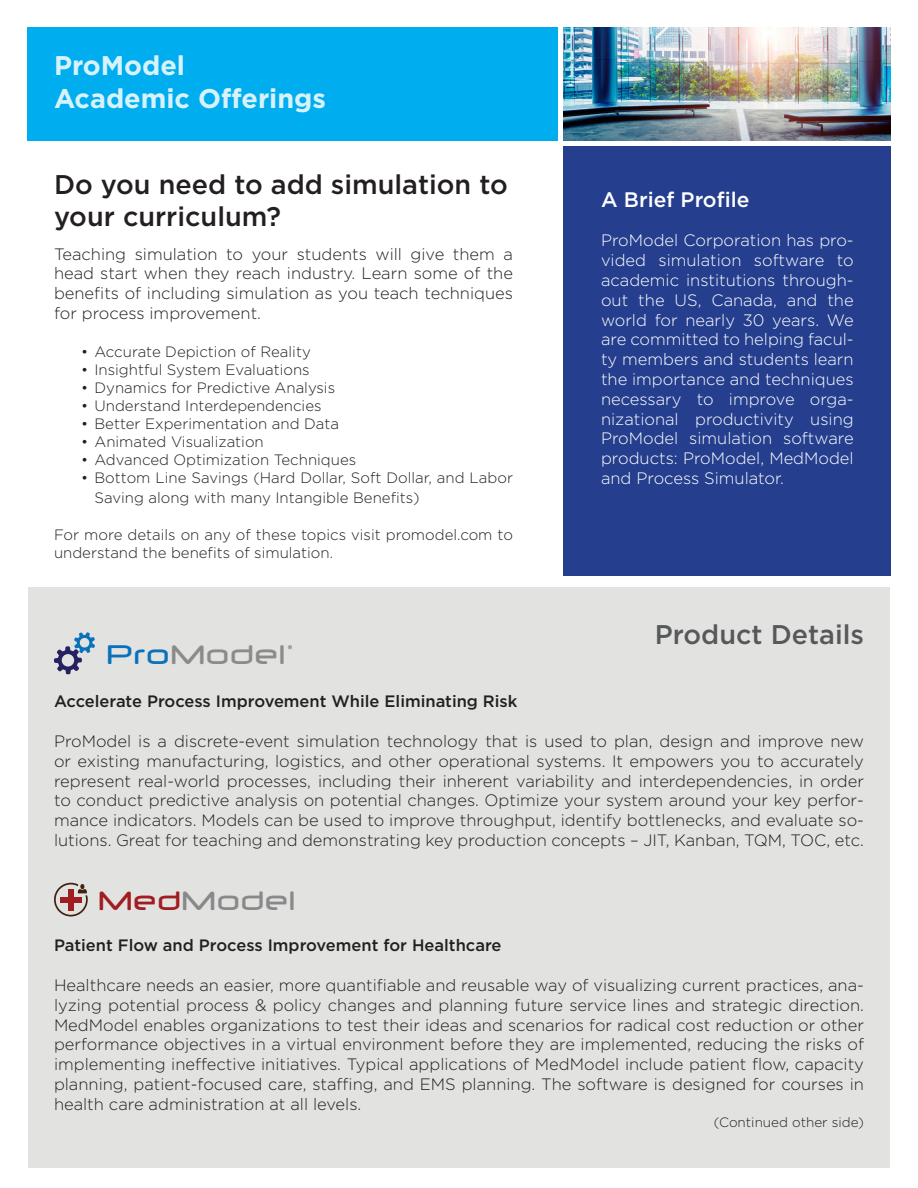
<style>
.page{position:relative;width:918px;height:1188px;background:#fff}
.page>*{position:absolute;margin:0;border:0;box-sizing:border-box;transform-origin:0 0}
.t1{font:500 30px "Neuropol";color:#8c8b8c}
.t2{font:500 29.7px "Neuropol";color:#89898a}
.t3{font:500 27px/32.4px "Gotham";color:#231f20}
.t4{font:700 27px/32.4px "Gotham";color:#fff}
.t5{font:500 27px "Gotham";color:#57585a}
.t6{font:500 21px "Gotham";color:#fff}
.t7{font:300 16.5px/19.8px "Gotham";color:#231f20;text-align:justify}
.t8{font:300 16.5px/19.8px "Gotham";color:#fff;text-align:justify}
.t9{font:500 16.5px "Gotham";color:#231f20}
.t10{font:300 15px/19.8px "Gotham";color:#231f20}
.t11{font:300 13.5px "Gotham";color:#231f20}
.s1{color:#0a72ba}
.s2{color:#a01d21}
</style>
<div class="page">
<div style="left:28px;top:587px;width:862px;height:581px;background:#e2e2e1"></div>
<div style="left:564px;top:146px;width:327px;height:430px;background:#253f8e"></div>
<div style="left:27px;top:27px;width:530px;height:113px;background:#00aeef"></div>
<img style="left:564px;top:27px;width:327px;height:113px">
<svg style="left:54px;top:632px;width:41px;height:42px"></svg>
<svg style="left:288px;top:645px;width:4px;height:4px"></svg>
<svg style="left:54px;top:883px;width:34px;height:34px"></svg>
<h3 class="t4" style="left:54px;top:49px;width:274px">ProModel<br>Academic Offerings</h3>
<p class="t3" style="left:54px;top:167px;width:455px">Do you need to add simulation to your curriculum?</p>
<p class="t7" style="left:54px;top:244px;width:461px">Teaching simulation to your students will give them a head start when they reach industry. Learn some of the benefits of including simulation as you teach techniques for process improvement.</p>
<p class="t10" style="left:81px;top:341px;width:231px">• Accurate Depiction of Reality</p>
<p class="t10" style="left:81px;top:359px;width:230px">• Insightful System Evaluations</p>
<p class="t10" style="left:81px;top:377px;width:256px">• Dynamics for Predictive Analysis</p>
<p class="t10" style="left:81px;top:395px;width:242px">• Understand Interdependencies</p>
<p class="t10" style="left:81px;top:413px;width:259px">• Better Experimentation and Data</p>
<p class="t10" style="left:81px;top:431px;width:184px">• Animated Visualization</p>
<p class="t10" style="left:81px;top:449px;width:277px">• Advanced Optimization Techniques</p>
<p class="t10" style="left:94px;top:467px;width:420px;text-indent:-14px">• Bottom Line Savings (Hard Dollar, Soft Dollar, and Labor<br>Saving along with many Intangible Benefits)</p>
<p class="t10" style="left:54px;top:526px;width:460px;line-height:18px">For more details on any of these topics visit promodel.com to understand the benefits of simulation.</p>
<p class="t1" style="left:106px;top:641px;width:181px"><span class="s1">Pro</span>Model</p>
<p class="t6" style="left:601px;top:187px;width:150px">A Brief Profile</p>
<p class="t8" style="left:601px;top:230px;width:254px">ProModel Corporation has pro&shy;vided simulation software to academic institutions through&shy;out the US, Canada, and the world for nearly 30 years. We are committed to helping facul&shy;ty members and students learn the importance and techniques necessary to improve orga&shy;nizational productivity using ProModel simulation software products: ProModel, MedModel and Process Simulator.</p>
<p class="t5" style="left:655px;top:619px;width:211px">Product Details</p>
<p class="t9" style="left:54px;top:692px;width:465px">Accelerate Process Improvement While Eliminating Risk</p>
<p class="t7" style="left:54px;top:731px;width:812px">ProModel is a discrete-event simulation technology that is used to plan, design and improve new or existing manufacturing, logistics, and other operational systems. It empowers you to accurately represent real-world processes, including their inherent variability and interdependencies, in order to conduct predictive analysis on potential changes. Optimize your system around your key perfor&shy;mance indicators. Models can be used to improve throughput, identify bottlenecks, and evaluate so&shy;lutions. Great for teaching and demonstrating key production concepts – JIT, Kanban, TQM, TOC, etc.</p>
<p class="t2" style="left:98px;top:889px;width:199px"><span class="s2">Med</span>Model</p>
<p class="t9" style="left:54px;top:936px;width:449px">Patient Flow and Process Improvement for Healthcare</p>
<p class="t7" style="left:54px;top:975px;width:812px">Healthcare needs an easier, more quantifiable and reusable way of visualizing current practices, ana&shy;lyzing potential process &amp; policy changes and planning future service lines and strategic direction.<br>MedModel enables organizations to test their ideas and scenarios for radical cost reduction or other performance objectives in a virtual environment before they are implemented, reducing the risks of implementing ineffective initiatives. Typical applications of MedModel include patient flow, capacity planning, patient-focused care, staffing, and EMS planning. The software is designed for courses in health care administration at all levels.</p>
<p class="t11" style="left:714px;top:1115px;width:152px">(Continued other side)</p>
</div>
